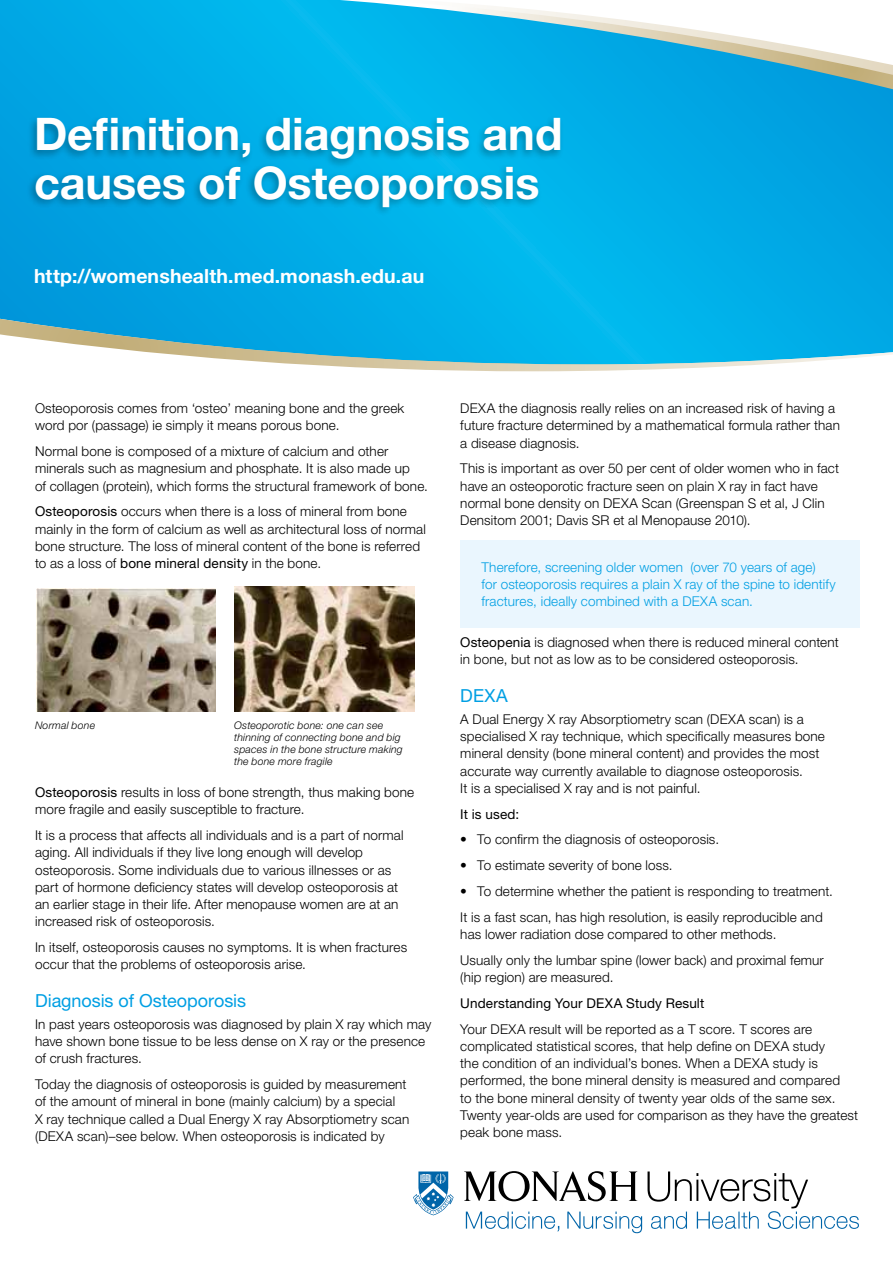
<style>
.page{position:relative;width:893px;height:1263px;background:#fff}
.page>*{position:absolute;margin:0;border:0;box-sizing:border-box;transform-origin:0 0}
.t1{font:700 45px/48px "Helvetica Neue LT";letter-spacing:-.005em;color:#fff}
.t2{font:700 19.5px "Helvetica Neue LT";letter-spacing:.005em;color:#fff}
.t3{font:18px "Helvetica Neue LT";letter-spacing:-.005em;color:#009fe3}
.t4{font:300 13.5px/17.2px "Helvetica Neue LT";letter-spacing:.01em;color:#000}
.t5{font:300 13.5px/17.2px "Helvetica Neue LT";letter-spacing:.01em;color:#009fe3}
.t6{font:13.5px "Helvetica Neue LT";letter-spacing:.01em;color:#000}
.t7{font:italic 300 10.5px/12px "Helvetica Neue LT";letter-spacing:.015em;color:#000}
.s1{font-weight:400}
</style>
<div class="page">
<svg style="left:0;top:70px;width:893px;height:249px;background:#00aae5"></svg>
<svg style="left:340px;top:70px;width:553px;height:19px;background:#0aabe0"></svg>
<svg style="left:376px;top:70px;width:517px;height:5px;background:#1babd8"></svg>
<svg style="left:0;top:0;width:893px;height:70px"></svg>
<svg style="left:0;top:319px;width:893px;height:11px;background:#08abe1"></svg>
<svg style="left:0;top:330px;width:893px;height:42px"></svg>
<svg style="left:413px;top:1171px;width:41px;height:44px"></svg>
<svg style="left:464px;top:1171px;width:395px;height:62px"></svg>
<div style="left:25px;top:114px;width:539px;height:102px;background:#000;opacity:.3"></div>
<img style="left:36px;top:588px;width:180px;height:124px">
<img style="left:234px;top:587px;width:181px;height:125px">
<div style="left:460px;top:540px;width:400px;height:87px;background:#eaf6fe"></div>
<h1 class="t1" style="left:34px;top:109px;width:530px">Definition, diagnosis and causes of Osteoporosis</h1>
<h2 class="t2" style="left:34px;top:264px;width:392px">http://womenshealth.med.monash.edu.au</h2>
<p class="t4" style="left:35px;top:399px;width:371px">Osteoporosis comes from ‘osteo’ meaning bone and the greek word por (passage) ie simply it means porous bone.</p>
<p class="t4" style="left:35px;top:442px;width:394px">Normal bone is composed of a mixture of calcium and other minerals such as magnesium and phosphate. It is also made up<br>of collagen (protein), which forms the structural framework of bone.</p>
<p class="t4" style="left:35px;top:503px;width:392px"><span class="s1">Osteoporosis</span> occurs when there is a loss of mineral from bone mainly in the form of calcium as well as architectural loss of normal bone structure. The loss of mineral content of the bone is referred to as a loss of <span class="s1">bone mineral density</span> in the bone.</p>
<p class="t7" style="left:35px;top:719px;width:62px">Normal bone</p>
<p class="t7" style="left:234px;top:719px;width:170px">Osteoporotic bone: one can see thinning of connecting bone and big spaces in the bone structure making the bone more fragile</p>
<p class="t4" style="left:35px;top:783px;width:381px"><span class="s1">Osteoporosis</span> results in loss of bone strength, thus making bone more fragile and easily susceptible to fracture.</p>
<p class="t4" style="left:35px;top:826px;width:370px">It is a process that affects all individuals and is a part of normal aging. All individuals if they live long enough will develop osteoporosis. Some individuals due to various illnesses or as part of hormone deficiency states will develop osteoporosis at an earlier stage in their life. After menopause women are at an increased risk of osteoporosis.</p>
<p class="t4" style="left:35px;top:938px;width:374px">In itself, osteoporosis causes no symptoms. It is when fractures occur that the problems of osteoporosis arise.</p>
<h3 class="t3" style="left:35px;top:990px;width:213px">Diagnosis of Osteoporosis</h3>
<p class="t4" style="left:35px;top:1015px;width:398px">In past years osteoporosis was diagnosed by plain X ray which may have shown bone tissue to be less dense on X ray or the presence of crush fractures.</p>
<p class="t4" style="left:35px;top:1075px;width:376px">Today the diagnosis of osteoporosis is guided by measurement of the amount of mineral in bone (mainly calcium) by a special<br>X ray technique called a Dual Energy X ray Absorptiometry scan (DEXA scan)–see below. When osteoporosis is indicated by</p>
<p class="t4" style="left:460px;top:399px;width:381px">DEXA the diagnosis really relies on an increased risk of having a future fracture determined by a mathematical formula rather than a disease diagnosis.</p>
<p class="t4" style="left:460px;top:460px;width:380px">This is important as over 50 per cent of older women who in fact have an osteoporotic fracture seen on plain X ray in fact have normal bone density on DEXA Scan (Greenspan S et al, J Clin Densitom 2001; Davis SR et al Menopause 2010).</p>
<p class="t5" style="left:482px;top:558px;width:356px">Therefore, screening older women (over 70 years of age)<br>for osteoporosis requires a plain X ray of the spine to identify fractures, ideally combined with a DEXA scan.</p>
<p class="t4" style="left:460px;top:633px;width:380px"><span class="s1">Osteopenia</span> is diagnosed when there is reduced mineral content in bone, but not as low as to be considered osteoporosis.</p>
<h3 class="t3" style="left:460px;top:685px;width:49px">DEXA</h3>
<p class="t4" style="left:460px;top:710px;width:366px">A Dual Energy X ray Absorptiometry scan (DEXA scan) is a specialised X ray technique, which specifically measures bone mineral density (bone mineral content) and provides the most accurate way currently available to diagnose osteoporosis.<br>It is a specialised X ray and is not painful.</p>
<p class="t6" style="left:460px;top:806px;width:60px">It is used:</p>
<p class="t4" style="left:460px;top:831px;width:260px">• To confirm the diagnosis of osteoporosis.</p>
<p class="t4" style="left:460px;top:856px;width:214px">• To estimate severity of bone loss.</p>
<p class="t4" style="left:460px;top:878px;width:374px;line-height:25.8px">• To determine whether the patient is responding to treatment.<br>It is a fast scan, has high resolution, is easily reproducible and</p>
<p class="t4" style="left:460px;top:921px;width:365px;line-height:25.8px">has lower radiation dose compared to other methods.<br>Usually only the lumbar spine (lower back) and proximal femur</p>
<p class="t4" style="left:460px;top:968px;width:155px">(hip region) are measured.</p>
<p class="t6" style="left:460px;top:995px;width:245px">Understanding Your DEXA Study Result</p>
<p class="t4" style="left:460px;top:1020px;width:399px">Your DEXA result will be reported as a T score. T scores are complicated statistical scores, that help define on DEXA study<br>the condition of an individual’s bones. When a DEXA study is performed, the bone mineral density is measured and compared<br>to the bone mineral density of twenty year olds of the same sex.<br>Twenty year-olds are used for comparison as they have the greatest peak bone mass.</p>
</div>
